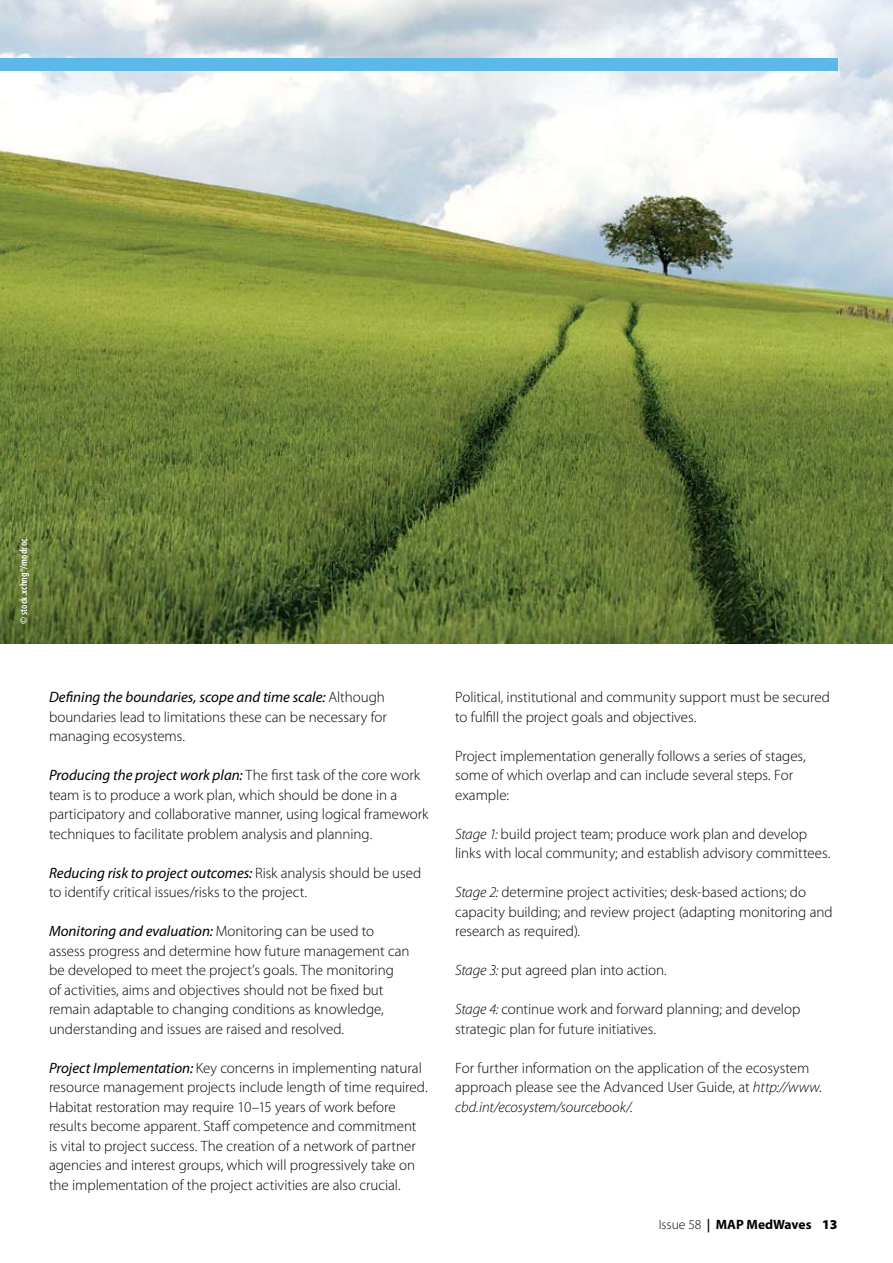
<style>
.page{position:relative;width:893px;height:1263px;background:#fff}
.page>*{position:absolute;margin:0;border:0;box-sizing:border-box;transform-origin:0 0}
.t1{font:300 15px/19.5px "Myriad Pro";letter-spacing:-.005em;color:#000}
.t2{font:700 13.5px "Myriad Pro";color:#000}
.t3{font:600 condensed 10.5px "Myriad Pro";letter-spacing:.02em;color:#fff}
.s1{font-weight:400;font-style:italic}
.s2{font-style:italic}
.s3{font-weight:300}
.s4{font-weight:600}
.s5{font-weight:900}
</style>
<div class="page">
<img style="left:0;top:0;width:893px;height:643px">
<div style="left:0;top:58px;width:838px;height:13px;background:#5bb8e8"></div>
<p class="t3" style="left:17px;top:624px;width:87px;rotate:-90deg">© stock.xchng®/modroc</p>
<p class="t1" style="left:49px;top:687px;width:339px"><span class="s1">Defining the boundaries, scope and time scale:</span> Although boundaries lead to limitations these can be necessary for managing ecosystems.</p>
<p class="t1" style="left:49px;top:765px;width:381px"><span class="s1">Producing the project work plan:</span> The first task of the core work team is to produce a work plan, which should be done in a participatory and collaborative manner, using logical framework techniques to facilitate problem analysis and planning.</p>
<p class="t1" style="left:49px;top:863px;width:374px"><span class="s1">Reducing risk to project outcomes:</span> Risk analysis should be used to identify critical issues/risks to the project.</p>
<p class="t1" style="left:49px;top:921px;width:362px"><span class="s1">Monitoring and evaluation:</span> Monitoring can be used to assess progress and determine how future management can be developed to meet the project’s goals. The monitoring of activities, aims and objectives should not be fixed but remain adaptable to changing conditions as knowledge, understanding and issues are raised and resolved.</p>
<p class="t1" style="left:49px;top:1058px;width:380px"><span class="s1">Project Implementation:</span> Key concerns in implementing natural resource management projects include length of time required.<br>Habitat restoration may require 10–15 years of work before results become apparent. Staff competence and commitment is vital to project success. The creation of a network of partner agencies and interest groups, which will progressively take on the implementation of the project activities are also crucial.</p>
<p class="t1" style="left:455px;top:687px;width:376px">Political, institutional and community support must be secured to fulfill the project goals and objectives.</p>
<p class="t1" style="left:455px;top:746px;width:352px">Project implementation generally follows a series of stages, some of which overlap and can include several steps. For example:</p>
<p class="t1" style="left:455px;top:824px;width:377px"><span class="s2">Stage 1:</span> build project team; produce work plan and develop links with local community; and establish advisory committees.</p>
<p class="t1" style="left:455px;top:882px;width:379px"><span class="s2">Stage 2:</span> determine project activities; desk-based actions; do capacity building; and review project (adapting monitoring and research as required).</p>
<p class="t1" style="left:455px;top:960px;width:213px"><span class="s2">Stage 3:</span> put agreed plan into action.</p>
<p class="t1" style="left:455px;top:999px;width:347px"><span class="s2">Stage 4:</span> continue work and forward planning; and develop strategic plan for future initiatives.</p>
<p class="t1" style="left:455px;top:1058px;width:368px">For further information on the application of the ecosystem approach please see the Advanced User Guide, at <span class="s2">http://www. cbd.int/ecosystem/sourcebook/</span>.</p>
<p class="t2" style="left:659px;top:1215px;width:179px"><span class="s3">Issue 58</span> <span class="s4">|</span> MAP MedWaves <span class="s5">13</span></p>
</div>
